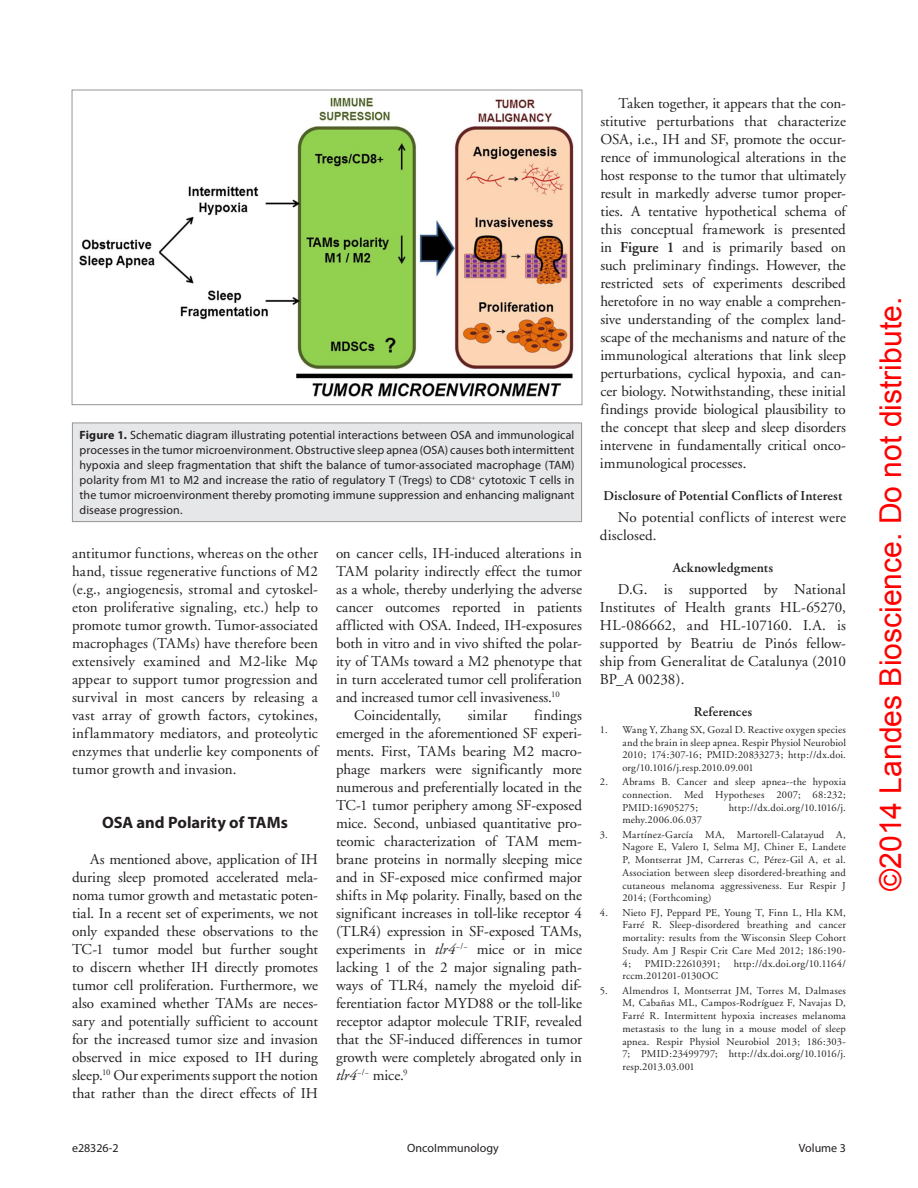
<style>
.page{position:relative;width:918px;height:1188px;background:#fff}
.page>*{position:absolute;margin:0;border:0;box-sizing:border-box;transform-origin:0 0}
.t1{font:30.15px "Arial";color:#f00}
.t2{font:700 16.5px "Myriad Pro";color:#231f20}
.t3{font:15px/18px "Adobe Garamond";color:#231f20;text-align:justify}
.t4{font:600 13.5px "Adobe Garamond";letter-spacing:.01em;color:#231f20}
.t5{font:12px/15px "Myriad Pro";letter-spacing:.005em;color:#231f20;text-align:justify}
.t6{font:10.5px/12.8px "Adobe Garamond";letter-spacing:.015em;color:#231f20;text-align:justify}
.s1{font-weight:700}
.s2{font-family:"Universal Std Greekw Math Pi"}
.s3{font-style:italic}
.s4{font-weight:600}
</style>
<div class="page">
<div style="left:72px;top:423px;width:510px;height:99px;background:#e6e7e9"></div>
<div style="left:72px;top:423px;width:510px;height:99px;border:1px solid #939598"></div>
<img style="left:79px;top:96px;width:495px;height:301px">
<div style="left:72px;top:90px;width:510px;height:315px;border:1px solid #939598"></div>
<p class="t5" style="left:80px;top:427px;width:496px"><span class="s1">Figure 1.</span> Schematic diagram illustrating potential interactions between OSA and immunological processes in the tumor microenvironment. Obstructive sleep apnea (OSA) causes both intermittent hypoxia and sleep fragmentation that shift the balance of tumor-associated macrophage (TAM) polarity from M1 to M2 and increase the ratio of regulatory T (Tregs) to CD8<sup>+</sup> cytotoxic T cells in the tumor microenvironment thereby promoting immune suppression and enhancing malignant disease progression.</p>
<p class="t3" style="left:72px;top:545px;width:248px">antitumor functions, whereas on the other hand, tissue regenerative functions of M2 (e.g., angiogenesis, stromal and cytoskel&shy;eton proliferative signaling, etc.) help to promote tumor growth. Tumor-associated macrophages (TAMs) have therefore been extensively examined and M2-like M<span class="s2">φ </span>appear to support tumor progression and survival in most cancers by releasing a vast array of growth factors, cytokines, inflammatory mediators, and proteolytic enzymes that underlie key components of tumor growth and invasion.</p>
<p class="t2" style="left:102px;top:812px;width:187px">OSA and Polarity of TAMs</p>
<p class="t3" style="left:72px;top:851px;width:248px;text-indent:18px">As mentioned above, application of IH during sleep promoted accelerated mela&shy;noma tumor growth and metastatic poten&shy;tial. In a recent set of experiments, we not only expanded these observations to the TC-1 tumor model but further sought to discern whether IH directly promotes tumor cell proliferation. Furthermore, we also examined whether TAMs are neces&shy;sary and potentially sufficient to account for the increased tumor size and invasion observed in mice exposed to IH during sleep.<sup>10</sup> Our experiments support the notion that rather than the direct effects of IH</p>
<p class="t3" style="left:336px;top:545px;width:247px">on cancer cells, IH-induced alterations in</p>
<p class="t3" style="left:336px;top:563px;width:247px">TAM polarity indirectly effect the tumor</p>
<p class="t3" style="left:336px;top:581px;width:247px">as a whole, thereby underlying the adverse</p>
<p class="t3" style="left:336px;top:599px;width:247px">cancer outcomes reported in patients</p>
<p class="t3" style="left:336px;top:617px;width:247px">afflicted with OSA. Indeed, IH-exposures</p>
<p class="t3" style="left:336px;top:635px;width:247px">both in vitro and in vivo shifted the polar-</p>
<p class="t3" style="left:336px;top:653px;width:247px">ity of TAMs toward a M2 phenotype that</p>
<p class="t3" style="left:336px;top:671px;width:248px">in turn accelerated tumor cell proliferation</p>
<p class="t3" style="left:336px;top:689px;width:225px">and increased tumor cell invasiveness.<sup>10</sup></p>
<p class="t3" style="left:354px;top:707px;width:89px">Coincidentally,</p>
<p class="t3" style="left:468px;top:707px;width:41px">similar</p>
<p class="t3" style="left:336px;top:707px;width:247px;text-indent:198px">findings emerged in the aforementioned SF experi&shy;ments. First, TAMs bearing M2 macro&shy;phage markers were significantly more numerous and preferentially located in the TC-1 tumor periphery among SF-exposed mice. Second, unbiased quantitative pro&shy;teomic characterization of TAM mem&shy;brane proteins in normally sleeping mice and in SF-exposed mice confirmed major shifts in M<span class="s2">φ</span> polarity. Finally, based on the significant increases in toll-like receptor 4 (TLR4) expression in SF-exposed TAMs, experiments in <span class="s3">tlr4</span><sup>−/−</sup> mice or in mice lacking 1 of the 2 major signaling path&shy;ways of TLR4, namely the myeloid dif&shy;ferentiation factor MYD88 or the toll-like receptor adaptor molecule TRIF, revealed that the SF-induced differences in tumor growth were completely abrogated only in <span class="s3">tlr4</span><sup>−/−</sup> mice.<sup>9</sup></p>
<p class="t3" style="left:600px;top:95px;width:247px;text-indent:18px">Taken together, it appears that the con&shy;stitutive perturbations that characterize OSA, i.e., IH and SF, promote the occur&shy;rence of immunological alterations in the host response to the tumor that ultimately result in markedly adverse tumor proper&shy;ties. A tentative hypothetical schema of this conceptual framework is presented in <span class="s4">Figure 1</span> and is primarily based on such preliminary findings. However, the restricted sets of experiments described heretofore in no way enable a comprehen&shy;sive understanding of the complex land&shy;scape of the mechanisms and nature of the immunological alterations that link sleep perturbations, cyclical hypoxia, and can&shy;cer biology. Notwithstanding, these initial findings provide biological plausibility to the concept that sleep and sleep disorders intervene in fundamentally critical onco&shy;immunological processes.</p>
<p class="t4" style="left:603px;top:488px;width:240px">Disclosure of Potential Conflicts of Interest</p>
<p class="t3" style="left:600px;top:509px;width:247px;text-indent:18px">No potential conflicts of interest were disclosed.</p>
<p class="t4" style="left:673px;top:560px;width:102px">Acknowledgments</p>
<p class="t3" style="left:600px;top:581px;width:247px;text-indent:18px">D.G. is supported by National Institutes of Health grants HL-65270, HL-086662, and HL-107160. I.A. is supported by Beatriu de Pinós fellow&shy;ship from Generalitat de Catalunya (2010<br>BP_A 00238).</p>
<p class="t4" style="left:694px;top:704px;width:60px">References</p>
<p class="t6" style="left:622px;top:723px;width:225px;text-indent:-22px">1. Wang Y, Zhang SX, Gozal D. Reactive oxygen species and the brain in sleep apnea. Respir Physiol Neurobiol 2010; 174:307-16; PMID:20833273; http://dx.doi. org/10.1016/j.resp.2010.09.001</p>
<p class="t6" style="left:622px;top:776px;width:225px;text-indent:-23px">2. Abrams B. Cancer and sleep apnea--the hypoxia connection. Med Hypotheses 2007; 68:232; PMID:16905275;</p>
<p class="t6" style="left:729px;top:801px;width:119px">http://dx.doi.org/10.1016/j.</p>
<p class="t6" style="left:622px;top:814px;width:81px">mehy.2006.06.037</p>
<p class="t6" style="left:622px;top:828px;width:225px;text-indent:-22px">3. Martínez-García MA, Martorell-Calatayud A, Nagore E, Valero I, Selma MJ, Chiner E, Landete P, Montserrat JM, Carreras C, Pérez-Gil A, et al.<br>Association between sleep disordered-breathing and cutaneous melanoma aggressiveness. Eur Respir J 2014; (Forthcoming)</p>
<p class="t6" style="left:622px;top:906px;width:225px;text-indent:-23px">4. Nieto FJ, Peppard PE, Young T, Finn L, Hla KM, Farré R. Sleep-disordered breathing and cancer mortality: results from the Wisconsin Sleep Cohort Study. Am J Respir Crit Care Med 2012; 186:190- 4;</p>
<p class="t6" style="left:645px;top:957px;width:77px">PMID:22610391;</p>
<p class="t6" style="left:734px;top:957px;width:114px">http://dx.doi.org/10.1164/</p>
<p class="t6" style="left:622px;top:970px;width:97px">rccm.201201-0130OC</p>
<p class="t6" style="left:622px;top:984px;width:225px;text-indent:-22px">5. Almendros I, Montserrat JM, Torres M, Dalmases M, Cabañas ML, Campos-Rodríguez F, Navajas D, Farré R. Intermittent hypoxia increases melanoma metastasis to the lung in a mouse model of sleep apnea. Respir Physiol Neurobiol 2013; 186:303- 7; PMID:23499797; http://dx.doi.org/10.1016/j. resp.2013.03.001</p>
<p class="t5" style="left:72px;top:1140px;width:196px">e28326-2 O</p>
<p class="t5" style="left:416px;top:1140px;width:85px">ncoI mmunology</p>
<p class="t5" style="left:799px;top:1140px;width:49px">Volume 3</p>
<h1 class="t1" style="left:871px;top:891px;width:595px;rotate:-90deg">©2014 Landes Bioscience. Do not distribute.</h1>
</div>
